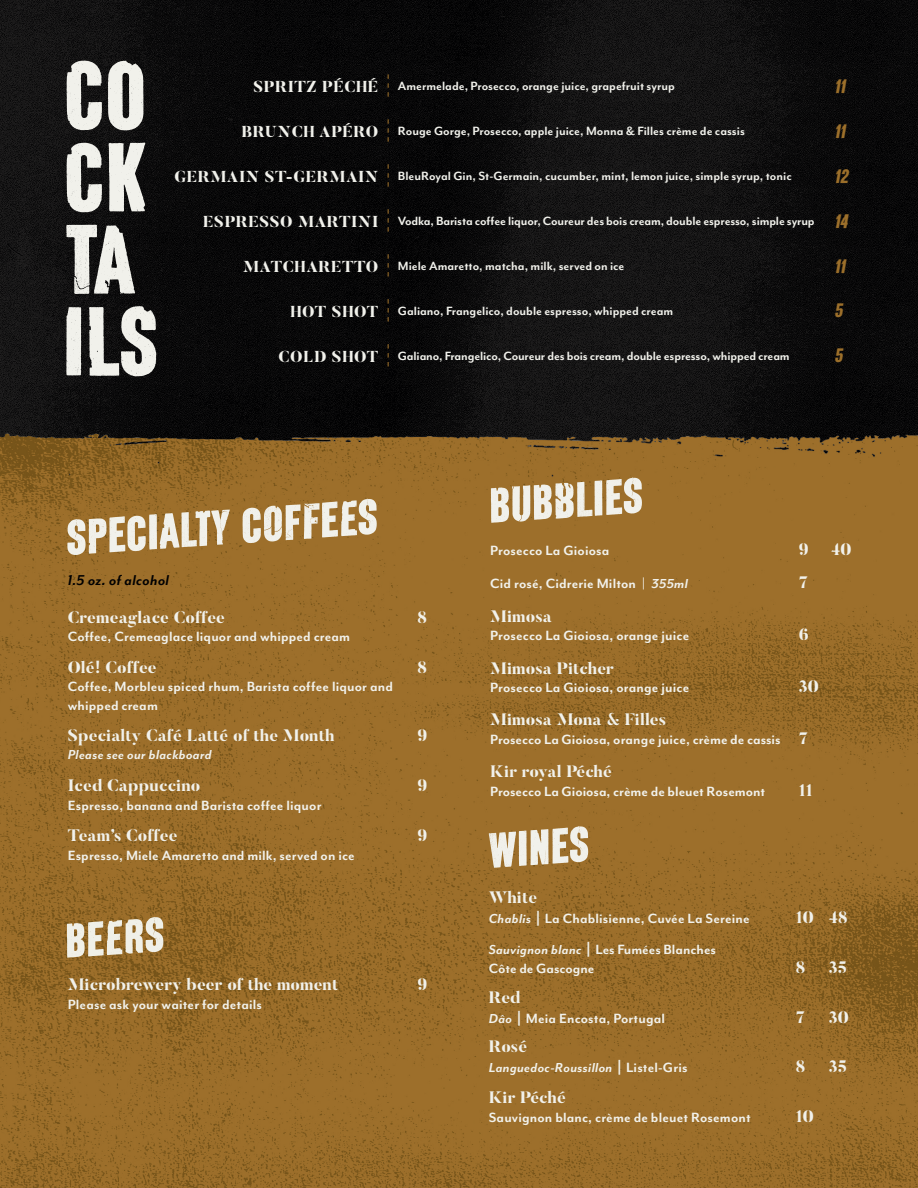
<style>
.page{position:relative;width:918px;height:1188px;background:#fff}
.page>*{position:absolute;margin:0;border:0;box-sizing:border-box;transform-origin:0 0}
.Titre_plat{font:italic 18px "Mr Black";color:#9d702b}
.Titres_Plats_blancs{font:800 16.5px "Butler Stencil";letter-spacing:.01em;color:#f1f1eb}
.Note_2{font:italic 700 16.5px "Mr Eaves Mod OT";letter-spacing:.02em;color:#000001}
.Titre_plat-2{font:800 15.75px "Butler";letter-spacing:.04em;color:#f1f1eb}
.Description_blanche{font:700 15.45px/18.6px "Mr Eaves Mod OT";letter-spacing:.01em;color:#f1f1eb}
.Titres_Plats_blancs-2{font:700 15.45px "Mr Eaves Mod OT";letter-spacing:.01em;color:#f1f1eb}
.Titres_plat_2{font:700 15.45px/18.6px "Mr Eaves Mod OT";color:#f1f1eb}
.Titres_Plats_blancs-3{font:italic 700 15px "Mr Eaves Mod OT";letter-spacing:.02em;color:#f1f1eb}
.description_cocktails{font:700 13.8px "Mr Eaves Mod OT";color:#f1f1eb}
.s1{font-style:italic;font-size:15px}
.s2{font-family:"Butler Stencil";font-weight:800;font-size:16.5px}
.s3{font-family:"Butler Stencil";font-weight:800;font-style:normal;font-size:16.5px}
.s4{font-style:normal;font-size:15.45px}
</style>
<div class="page">
<img style="left:0;top:0;width:918px;height:429px">
<img style="left:0;top:429px;width:918px;height:759px">
<svg style="left:388px;top:74px;width:1px;height:23px"></svg>
<svg style="left:388px;top:119px;width:1px;height:23px"></svg>
<svg style="left:388px;top:164px;width:1px;height:23px"></svg>
<svg style="left:388px;top:209px;width:1px;height:23px"></svg>
<svg style="left:388px;top:254px;width:1px;height:23px"></svg>
<svg style="left:388px;top:299px;width:1px;height:23px"></svg>
<svg style="left:388px;top:344px;width:1px;height:22px"></svg>
<svg style="left:66px;top:306px;width:90px;height:70px;background:#979793"></svg>
<svg style="left:66px;top:225px;width:69px;height:69px;background:#939390"></svg>
<svg style="left:66px;top:143px;width:79px;height:69px;background:#a4a4a0"></svg>
<svg style="left:66px;top:61px;width:78px;height:69px;background:#a4a4a0"></svg>
<svg style="left:67px;top:917px;width:96px;height:41px;background:#c5b18f"></svg>
<svg style="left:67px;top:499px;width:310px;height:56px;background:#b89b6d"></svg>
<svg style="left:491px;top:477px;width:151px;height:46px;background:#c6af8a"></svg>
<svg style="left:489px;top:826px;width:99px;height:42px;background:#cbb897"></svg>
<p class="Titre_plat-2" style="left:253px;top:76px;width:126px">SPRITZ PÉCHÉ</p>
<p class="description_cocktails" style="left:398px;top:78px;width:278px">Amermelade, Prosecco, orange juice, grapefruit syrup</p>
<p class="Titre_plat" style="left:835px;top:74px;width:17px">11</p>
<p class="Titre_plat-2" style="left:241px;top:121px;width:138px">BRUNCH APÉRO</p>
<p class="description_cocktails" style="left:398px;top:123px;width:349px">Rouge Gorge, Prosecco, apple juice, Monna &amp; Filles crème de cassis</p>
<p class="Titre_plat" style="left:835px;top:119px;width:17px">11</p>
<p class="Titre_plat-2" style="left:174px;top:166px;width:205px">GERMAIN ST-GERMAIN</p>
<p class="description_cocktails" style="left:398px;top:168px;width:395px">BleuRoyal Gin, St-Germain, cucumber, mint, lemon juice, simple syrup, tonic</p>
<p class="Titre_plat" style="left:835px;top:164px;width:20px">12</p>
<p class="Titre_plat-2" style="left:203px;top:211px;width:176px">ESPRESSO MARTINI</p>
<p class="description_cocktails" style="left:398px;top:213px;width:418px">Vodka, Barista coffee liquor, Coureur des bois cream, double espresso, simple syrup</p>
<p class="Titre_plat" style="left:835px;top:209px;width:19px">14</p>
<p class="Titre_plat-2" style="left:243px;top:256px;width:137px">MATCHARETTO</p>
<p class="description_cocktails" style="left:398px;top:258px;width:228px">Miele Amaretto, matcha, milk, served on ice</p>
<p class="Titre_plat" style="left:835px;top:254px;width:17px">11</p>
<p class="Titre_plat-2" style="left:291px;top:301px;width:89px">HOT SHOT</p>
<p class="description_cocktails" style="left:398px;top:303px;width:277px">Galiano, Frangelico, double espresso, whipped cream</p>
<p class="Titre_plat" style="left:835px;top:299px;width:14px">5</p>
<p class="Titre_plat-2" style="left:278px;top:346px;width:101px">COLD SHOT</p>
<p class="description_cocktails" style="left:398px;top:348px;width:393px">Galiano, Frangelico, Coureur des bois cream, double espresso, whipped cream</p>
<p class="Titre_plat" style="left:835px;top:344px;width:14px">5</p>
<p class="Note_2" style="left:67px;top:571px;width:103px">1.5 oz. of alcohol</p>
<p class="Titres_Plats_blancs" style="left:68px;top:606px;width:159px">Cremeaglace Coffee</p>
<p class="Description_blanche" style="left:68px;top:627px;width:284px">Coffee, Cremeaglace liquor and whipped cream</p>
<p class="Titres_Plats_blancs" style="left:417px;top:606px;width:11px">8</p>
<p class="Titres_Plats_blancs" style="left:68px;top:656px;width:90px">Olé! Coffee</p>
<p class="Description_blanche" style="left:68px;top:677px;width:327px">Coffee, Morbleu spiced rhum, Barista coffee liquor and whipped cream</p>
<p class="Titres_Plats_blancs" style="left:417px;top:656px;width:11px">8</p>
<p class="Titres_Plats_blancs" style="left:68px;top:725px;width:268px">Specialty Café Latté of the Month</p>
<p class="Titres_Plats_blancs-3" style="left:68px;top:747px;width:145px">Please see our blackboard</p>
<p class="Titres_Plats_blancs" style="left:417px;top:725px;width:11px">9</p>
<p class="Titres_Plats_blancs" style="left:68px;top:775px;width:134px">Iced Cappuccino</p>
<p class="Description_blanche" style="left:68px;top:795px;width:255px">Espresso, banana and Barista coffee liquor</p>
<p class="Titres_Plats_blancs" style="left:417px;top:775px;width:11px">9</p>
<p class="Description_blanche" style="left:490px;top:541px;width:121px">Prosecco La Gioiosa</p>
<p class="Titres_Plats_blancs" style="left:799px;top:539px;width:11px">9</p>
<p class="Titres_Plats_blancs" style="left:831px;top:539px;width:22px">40</p>
<p class="Description_blanche" style="left:490px;top:574px;width:199px">Cid rosé, Cidrerie Milton | <span class="s1">355ml</span></p>
<p class="Titres_Plats_blancs" style="left:799px;top:572px;width:11px">7</p>
<p class="Titres_Plats_blancs" style="left:490px;top:606px;width:63px">Mimosa</p>
<p class="Description_blanche" style="left:490px;top:626px;width:200px">Prosecco La Gioiosa, orange juice</p>
<p class="Titres_Plats_blancs" style="left:799px;top:624px;width:11px">6</p>
<p class="Titres_Plats_blancs" style="left:490px;top:657px;width:125px">Mimosa Pitcher</p>
<p class="Titres_Plats_blancs-2" style="left:490px;top:679px;width:200px">Prosecco La Gioiosa, orange juice</p>
<p class="Titres_Plats_blancs" style="left:799px;top:676px;width:21px">30</p>
<p class="Titres_Plats_blancs" style="left:490px;top:709px;width:177px">Mimosa Mona &amp; Filles</p>
<p class="Description_blanche" style="left:490px;top:730px;width:292px">Prosecco La Gioiosa, orange juice, crème de cassis</p>
<p class="Titres_Plats_blancs" style="left:799px;top:728px;width:11px">7</p>
<p class="Titres_Plats_blancs" style="left:490px;top:761px;width:123px">Kir royal Péché</p>
<p class="Description_blanche" style="left:490px;top:782px;width:277px">Prosecco La Gioiosa, crème de bleuet Rosemont</p>
<p class="Titres_Plats_blancs" style="left:799px;top:780px;width:15px">11</p>
<p class="Titres_Plats_blancs" style="left:68px;top:825px;width:111px">Team’s Coffee</p>
<p class="Description_blanche" style="left:68px;top:846px;width:289px">Espresso, Miele Amaretto and milk, served on ice</p>
<p class="Titres_Plats_blancs" style="left:417px;top:825px;width:11px">9</p>
<p class="Titres_Plats_blancs" style="left:489px;top:887px;width:50px">White</p>
<p class="Titres_Plats_blancs-2" style="left:489px;top:910px;width:262px"><span class="s1">Chablis</span> <span class="s2">|</span> La Chablisienne, Cuvée La Sereine</p>
<p class="Titres_Plats_blancs" style="left:796px;top:907px;width:20px">10</p>
<p class="Titres_Plats_blancs" style="left:829px;top:907px;width:20px">48</p>
<p class="Titres_plat_2" style="left:489px;top:940px;width:229px"><span class="s1">Sauvignon blanc</span> <span class="s2">|</span> Les Fumées Blanches<br>Côte de Gascogne</p>
<p class="Titres_Plats_blancs" style="left:796px;top:957px;width:11px">8</p>
<p class="Titres_Plats_blancs" style="left:829px;top:957px;width:20px">35</p>
<p class="Titres_Plats_blancs" style="left:68px;top:974px;width:272px">Microbrewery beer of the moment</p>
<p class="Titres_Plats_blancs-2" style="left:68px;top:996px;width:196px">Please ask your waiter for details</p>
<p class="Titres_Plats_blancs" style="left:417px;top:974px;width:11px">9</p>
<p class="Titres_Plats_blancs" style="left:489px;top:987px;width:33px">Red</p>
<p class="Titres_Plats_blancs-2" style="left:489px;top:1009px;width:178px"><span class="s1">Dâo</span> <span class="s2">|</span> Meia Encosta, Portugal</p>
<p class="Titres_Plats_blancs" style="left:796px;top:1006px;width:11px">7</p>
<p class="Titres_Plats_blancs" style="left:829px;top:1006px;width:21px">30</p>
<p class="Titres_Plats_blancs" style="left:489px;top:1036px;width:40px">Rosé</p>
<p class="Titres_Plats_blancs-3" style="left:489px;top:1060px;width:200px">Languedoc-Roussillon <span class="s3">|</span> <span class="s4">Listel-Gris</span></p>
<p class="Titres_Plats_blancs" style="left:796px;top:1056px;width:11px">8</p>
<p class="Titres_Plats_blancs" style="left:829px;top:1056px;width:20px">35</p>
<p class="Titres_Plats_blancs" style="left:489px;top:1087px;width:79px">Kir Péché</p>
<p class="Titres_Plats_blancs-2" style="left:489px;top:1109px;width:264px">Sauvignon blanc, crème de bleuet Rosemont</p>
<p class="Titres_Plats_blancs" style="left:796px;top:1106px;width:20px">10</p>
</div>
